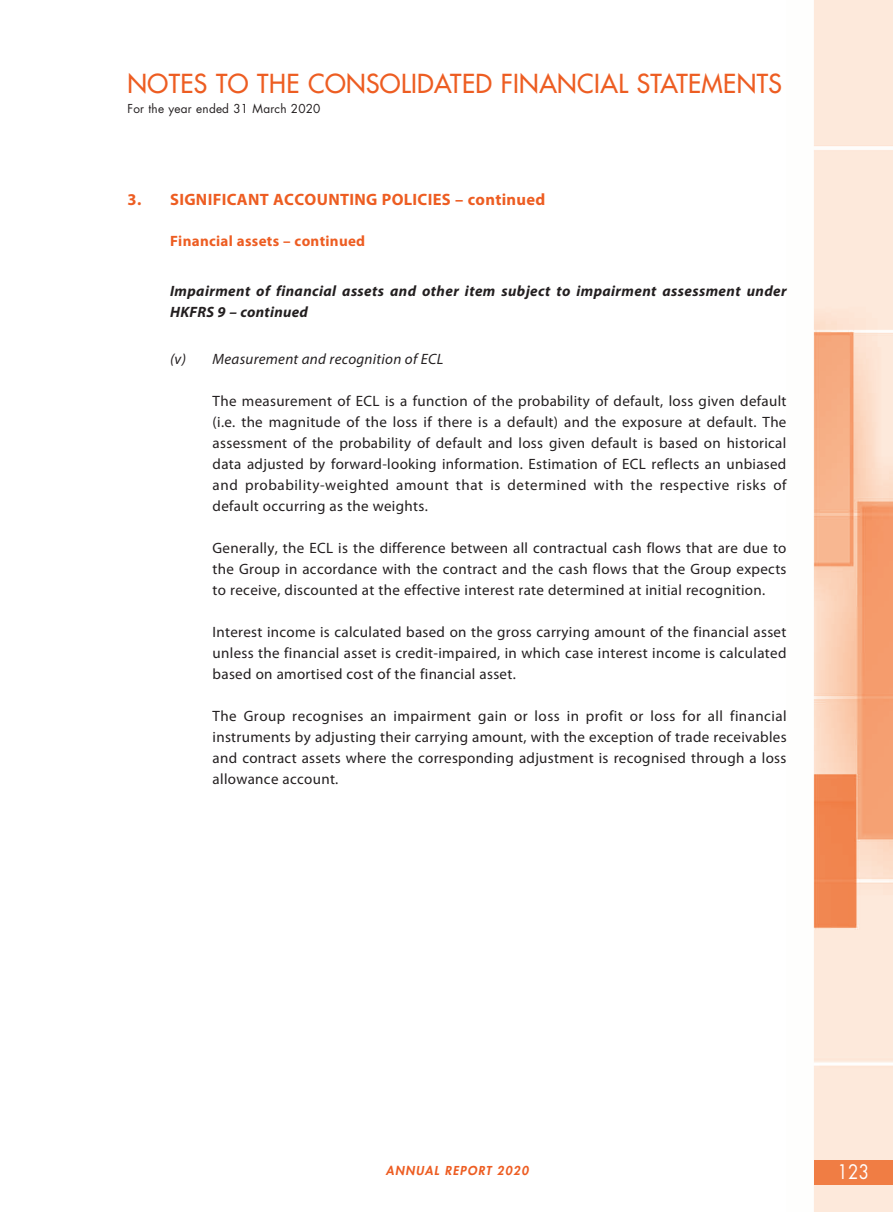
<style>
.page{position:relative;width:893px;height:1212px;background:#fff}
.page>*{position:absolute;margin:0;border:0;box-sizing:border-box;transform-origin:0 0}
.t1{font:500 25.5px "Futura Std";letter-spacing:.015em;color:#ed5d22}
.t2{font:19.5px "Futura Std";color:#fff;scale:.86 1}
._01_H1{font:700 16.5px "Myriad Pro";letter-spacing:.02em;color:#ed5d22}
._00_txt{font:15px/21px "Myriad Pro";letter-spacing:.02em;color:#231f20}
._03_H3{font:italic 700 15px/21px "Myriad Pro";letter-spacing:.025em;color:#231f20}
._00_txt-2{font:15px "Myriad Pro";letter-spacing:.04em;color:#231f20}
._04_H4{font:italic 15px "Myriad Pro";letter-spacing:.02em;color:#231f20}
._02_H2{font:700 15px "Myriad Pro";letter-spacing:.02em;color:#ed5d22}
.t3{font:12px "Futura Std";letter-spacing:.02em;color:#231f20}
.t4{font:italic 800 12px "Futura Std";letter-spacing:.1em;color:#ed5d22}
</style>
<div class="page">
<img style="left:813px;top:0;width:80px;height:1212px">
<div style="left:814px;top:1160px;width:79px;height:25px;background:#f07d44"></div>
<h1 class="t1" style="left:128px;top:68px;width:656px">NOTES TO THE CONSOLIDATED FINANCIAL STATEMENTS</h1>
<p class="t3" style="left:128px;top:101px;width:194px">For the year ended 31 March 2020</p>
<p class="_01_H1" style="left:128px;top:189px;width:15px">3.</p>
<p class="_01_H1" style="left:170px;top:189px;width:377px">SIGNIFICANT ACCOUNTING POLICIES – continued</p>
<p class="_02_H2" style="left:170px;top:231px;width:197px">Financial assets – continued</p>
<p class="_03_H3" style="left:170px;top:280px;width:618px">Impairment of financial assets and other item subject to impairment assessment under<br>HKFRS 9 – continued</p>
<p class="_04_H4" style="left:213px;top:349px;width:232px">Measurement and recognition of ECL</p>
<p class="_04_H4" style="left:170px;top:349px;width:17px">)v(</p>
<p class="_00_txt" style="left:213px;top:390px;width:575px;text-align:right">The measurement of ECL is a function of the probability of default, loss given default<br>.e. i( the magnitude of the loss if there is a default) and the exposure at default. The assessment of the probability of default and loss given default is based on historical data adjusted by forward-looking information. Estimation of ECL reflects an unbiased of</p>
<p class="_00_txt" style="left:213px;top:474px;width:217px">and<br>default occurring as the weights.</p>
<p class="_00_txt" style="left:213px;top:537px;width:575px;text-align:justify">Generally, the ECL is the difference between all contractual cash flows that are due to the Group in accordance with the contract and the cash flows that the Group expects to receive, discounted at the effective interest rate determined at initial recognition.</p>
<p class="_00_txt" style="left:213px;top:621px;width:575px;text-align:justify">Interest income is calculated based on the gross carrying amount of the financial asset unless the financial asset is credit-impaired in, which case interest income is calculated based on amortised cost of the financial asset.</p>
<p class="_00_txt" style="left:730px;top:705px;width:58px">financial</p>
<p class="_00_txt-2" style="left:245px;top:475px;width:145px">probability-weighted</p>
<p class="_00_txt" style="left:456px;top:474px;width:29px">that</p>
<p class="_00_txt-2" style="left:508px;top:475px;width:80px">determined</p>
<p class="_00_txt" style="left:594px;top:474px;width:31px">with</p>
<p class="_00_txt" style="left:630px;top:474px;width:23px">the</p>
<p class="_00_txt" style="left:736px;top:474px;width:31px">risks</p>
<p class="_00_txt" style="left:490px;top:474px;width:12px">is</p>
<p class="_00_txt-2" style="left:660px;top:475px;width:71px">respective</p>
<p class="_00_txt" style="left:396px;top:474px;width:54px">amount</p>
<p class="_00_txt" style="left:586px;top:705px;width:38px">profit</p>
<p class="_00_txt" style="left:682px;top:705px;width:20px">for</p>
<p class="_00_txt" style="left:213px;top:705px;width:576px">The<br>instruments by adjusting their carrying amount, with the exception of trade receivables and contract assets where the corresponding adjustment is recognised through a loss allowance account.</p>
<p class="_00_txt" style="left:535px;top:705px;width:27px">loss</p>
<p class="_00_txt" style="left:650px;top:705px;width:27px">loss</p>
<p class="_00_txt" style="left:708px;top:705px;width:17px">all</p>
<p class="_00_txt" style="left:244px;top:705px;width:43px">Group</p>
<p class="_00_txt" style="left:292px;top:705px;width:73px">recognises</p>
<p class="_00_txt" style="left:393px;top:705px;width:79px">impairment</p>
<p class="_00_txt" style="left:478px;top:705px;width:30px">gain</p>
<p class="_00_txt" style="left:567px;top:705px;width:14px">in</p>
<p class="_00_txt" style="left:370px;top:705px;width:18px">an</p>
<p class="_00_txt" style="left:514px;top:705px;width:15px">or</p>
<p class="_00_txt" style="left:630px;top:705px;width:15px">or</p>
<p class="t4" style="left:386px;top:1163px;width:55px">ANNUAL</p>
<p class="t4" style="left:445px;top:1163px;width:48px">REPORT</p>
<p class="t4" style="left:497px;top:1163px;width:33px">2020</p>
<h2 class="t2" style="left:838px;top:1159px;width:38px">123</h2>
</div>
